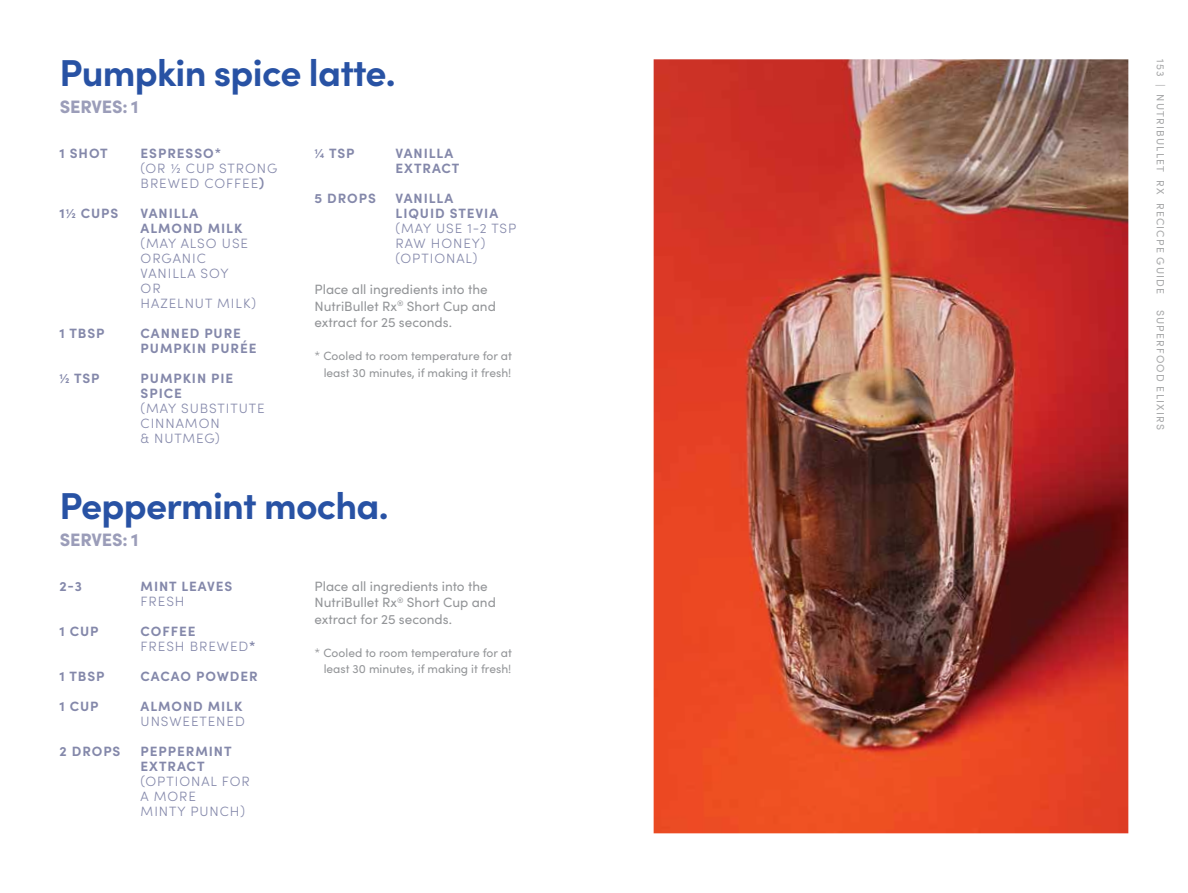
<style>
.page{position:relative;width:1188px;height:893px;background:#fff}
.page>*{position:absolute;margin:0;border:0;box-sizing:border-box;transform-origin:0 0}
.t1{font:700 37.5px "Sofia Pro";letter-spacing:-.02em;color:#2852a4}
.t2{font:900 18px "Sofia Pro";letter-spacing:-.01em;color:#9b9db9}
.t3{font:700 13.5px/15px "Sofia Pro";letter-spacing:.07em;color:#8488aa}
.t4{font:300 13.5px/15px "Sofia Pro";letter-spacing:.07em;color:#8488aa}
.t5{font:13.5px/16.5px "Sofia Pro";color:#939598}
.t6{font:12px/16.5px "Sofia Pro";color:#939598;text-align:right}
.t7{font:10.65px "Sofia Pro";letter-spacing:.11em;color:#a7a8a9}
.s1{font-weight:700}
</style>
<div class="page">
<img style="left:654px;top:59px;width:474px;height:774px">
<h1 class="t1" style="left:60px;top:44px;width:338px">Pumpkin spice latte.</h1>
<h2 class="t2" style="left:60px;top:93px;width:80px">SERVES: 1</h2>
<p class="t3" style="left:60px;top:145px;width:50px">1 SHOT</p>
<p class="t3" style="left:141px;top:145px;width:82px">ESPRESSO*</p>
<p class="t4" style="left:141px;top:160px;width:138px">(OR ½ CUP STRONG<br>BREWED COFFEE<span class="s1">)</span></p>
<p class="t3" style="left:60px;top:205px;width:60px">1½ CUPS</p>
<p class="t3" style="left:141px;top:205px;width:103px">VANILLA<br>ALMOND MILK</p>
<p class="t4" style="left:141px;top:235px;width:117px">(MAY ALSO USE<br>ORGANIC<br>VANILLA SOY<br>OR<br>HAZELNUT MILK)</p>
<p class="t3" style="left:60px;top:325px;width:46px">1 TBSP</p>
<p class="t3" style="left:141px;top:325px;width:117px">CANNED PURE<br>PUMPKIN PURÉE</p>
<p class="t3" style="left:60px;top:370px;width:42px">½ TSP</p>
<p class="t3" style="left:141px;top:370px;width:94px">PUMPKIN PIE<br>SPICE</p>
<p class="t4" style="left:141px;top:400px;width:126px">(MAY SUBSTITUTE<br>CINNAMON<br>&amp; NUTMEG)</p>
<p class="t3" style="left:315px;top:145px;width:41px">¼ TSP</p>
<p class="t3" style="left:396px;top:145px;width:65px">VANILLA<br>EXTRACT</p>
<p class="t3" style="left:315px;top:190px;width:63px">5 DROPS</p>
<p class="t3" style="left:396px;top:190px;width:104px">VANILLA<br>LIQUID STEVIA</p>
<p class="t4" style="left:396px;top:220px;width:122px">(MAY USE 1-2 TSP<br>RAW HONEY) (OPTIONAL)</p>
<p class="t5" style="left:315px;top:281px;width:183px">Place all ingredients into the<br>NutriBullet Rx<sup>®</sup> Short Cup and extract for 25 seconds.</p>
<p class="t6" style="left:315px;top:347px;width:199px">* Cooled to room temperature for at least 30 minutes, if making it fresh!</p>
<h1 class="t1" style="left:60px;top:477px;width:331px">Peppermint mocha.</h1>
<h2 class="t2" style="left:60px;top:525px;width:80px">SERVES: 1</h2>
<p class="t3" style="left:60px;top:577px;width:24px">2-3</p>
<p class="t3" style="left:141px;top:577px;width:93px">MINT LEAVES</p>
<p class="t4" style="left:141px;top:593px;width:45px">FRESH</p>
<p class="t3" style="left:60px;top:622px;width:41px">1 CUP</p>
<p class="t4" style="left:141px;top:623px;width:117px"><span class="s1">COFFEE<br></span>FRESH BREWED<span class="s1">*</span></p>
<p class="t3" style="left:60px;top:667px;width:46px">1 TBSP</p>
<p class="t3" style="left:141px;top:667px;width:119px">CACAO POWDER</p>
<p class="t3" style="left:60px;top:697px;width:41px">1 CUP</p>
<p class="t3" style="left:141px;top:697px;width:103px">ALMOND MILK</p>
<p class="t4" style="left:141px;top:713px;width:106px">UNSWEETENED</p>
<p class="t3" style="left:60px;top:742px;width:62px">2 DROPS</p>
<p class="t3" style="left:141px;top:742px;width:92px">PEPPERMINT<br>EXTRACT</p>
<p class="t4" style="left:141px;top:773px;width:111px">(OPTIONAL FOR<br>A MORE<br>MINTY PUNCH)</p>
<p class="t5" style="left:315px;top:577px;width:183px">Place all ingredients into the<br>NutriBullet Rx<sup>®</sup> Short Cup and extract for 25 seconds.</p>
<p class="t6" style="left:315px;top:644px;width:199px">* Cooled to room temperature for at least 30 minutes, if making it fresh!</p>
<p class="t7" style="left:1168px;top:59px;width:236px;rotate:90deg">153 | NUTRIBULLET RX RECICPE GUIDE</p>
<p class="t7" style="left:1168px;top:310px;width:121px;rotate:90deg">SUPERFOOD ELIXIRS</p>
</div>
